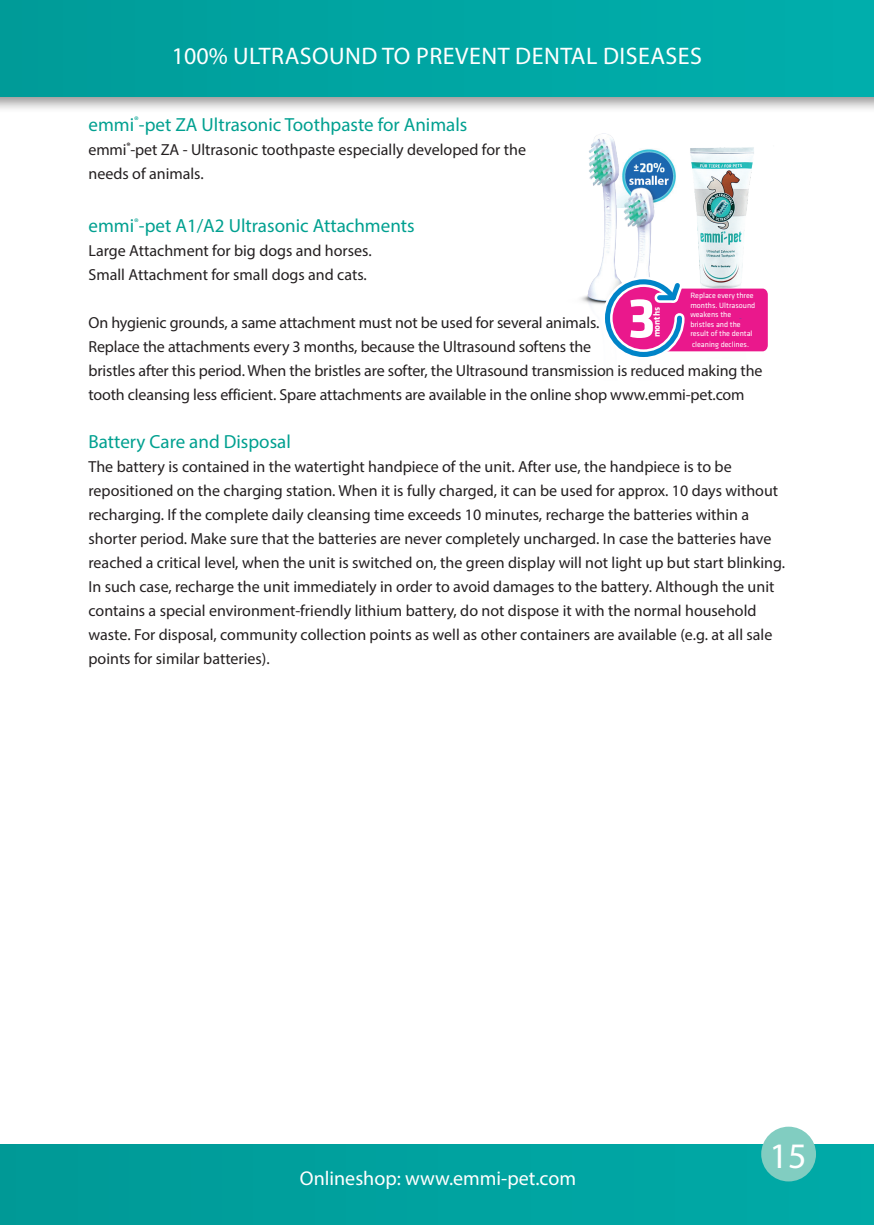
<style>
.page{position:relative;width:874px;height:1225px;background:#fff}
.page>*{position:absolute;margin:0;border:0;box-sizing:border-box;transform-origin:0 0}
.t1{font:700 58px "Klavika Basic";color:#fff}
.t2{font:36px "Myriad Pro";color:#fff}
.t3{font:24px "Myriad Pro";letter-spacing:.02em;color:#fff}
.t4{font:20px "Myriad Pro";color:#fff}
.t5{font:19px "Myriad Pro";color:#00a090}
.t6{font:16px/24px "Myriad Pro";color:#231f20}
.t7{font:700 9.2px "Klavika Basic";color:#fff}
.t8{font:8px/9.6px "Klavika Basic";color:#fff}
</style>
<div class="page">
<div style="left:0;top:1144px;width:873px;height:81px;background:#00a29f"></div>
<div style="left:760px;top:1126px;width:55px;height:55px;background:#81cdc1;border-radius:50%"></div>
<div style="left:0;top:0;width:873px;height:113px;background:#231f20;opacity:.48"></div>
<div style="left:0;top:0;width:873px;height:96px;background:#00a6a3"></div>
<img style="left:519px;top:96px;width:193px;height:209px">
<img style="left:643px;top:124px;width:125px;height:224px">
<svg style="left:601px;top:272px;width:166px;height:85px"></svg>
<h3 class="t3" style="left:172px;top:41px;width:531px">100% ULTRASOUND TO PREVENT DENTAL DISEASES</h3>
<p class="t5" style="left:88px;top:112px;width:380px">emmi<sup>®</sup>-pet ZA Ultrasonic Toothpaste for Animals</p>
<p class="t6" style="left:88px;top:137px;width:439px">emmi<sup>®</sup>-pet ZA - Ultrasonic toothpaste especially developed for the needs of animals.</p>
<p class="t5" style="left:88px;top:214px;width:327px">emmi<sup>®</sup>-pet A1/A2 Ultrasonic Attachments</p>
<p class="t6" style="left:88px;top:239px;width:284px">Large Attachment for big dogs and horses.<br>Small Attachment for small dogs and cats.</p>
<p class="t6" style="left:88px;top:311px;width:675px">On hygienic grounds, a same attachment must not be used for several animals.<br>Replace the attachments every 3 months, because the Ultrasound softens the<br>bristles after this period. When the bristles are softer, the Ultrasound transmission is reduced making the tooth cleansing less efficient. Spare attachments are available in the online shop www.emmi-pet.com</p>
<p class="t5" style="left:88px;top:430px;width:204px">Battery Care and Disposal</p>
<p class="t6" style="left:88px;top:455px;width:697px">The battery is contained in the watertight handpiece of the unit. After use, the handpiece is to be repositioned on the charging station. When it is fully charged, it can be used for approx. 10 days without recharging. If the complete daily cleansing time exceeds 10 minutes, recharge the batteries within a shorter period. Make sure that the batteries are never completely uncharged. In case the batteries have reached a critical level, when the unit is switched on, the green display will not light up but start blinking.<br>In such case, recharge the unit immediately in order to avoid damages to the battery. Although the unit contains a special environment-friendly lithium battery, do not dispose it with the normal household waste. For disposal, community collection points as well as other containers are available (e.g. at all sale points for similar batteries).</p>
<p class="t8" style="left:690px;top:290px;width:66px">Replace every three months. Ultrasound weakens the bristles and the result of the dental</p>
<h1 class="t1" style="left:627px;top:276px;width:29px">3</h1>
<p class="t7" style="left:650px;top:337px;width:32px;rotate:-90deg">months</p>
<p class="t8" style="left:691px;top:339px;width:58px">cleaning declines.</p>
<p class="t4" style="left:300px;top:1166px;width:277px">Onlineshop: www.emmi-pet.com</p>
<h2 class="t2" style="left:769px;top:1133px;width:38px">15</h2>
</div>
